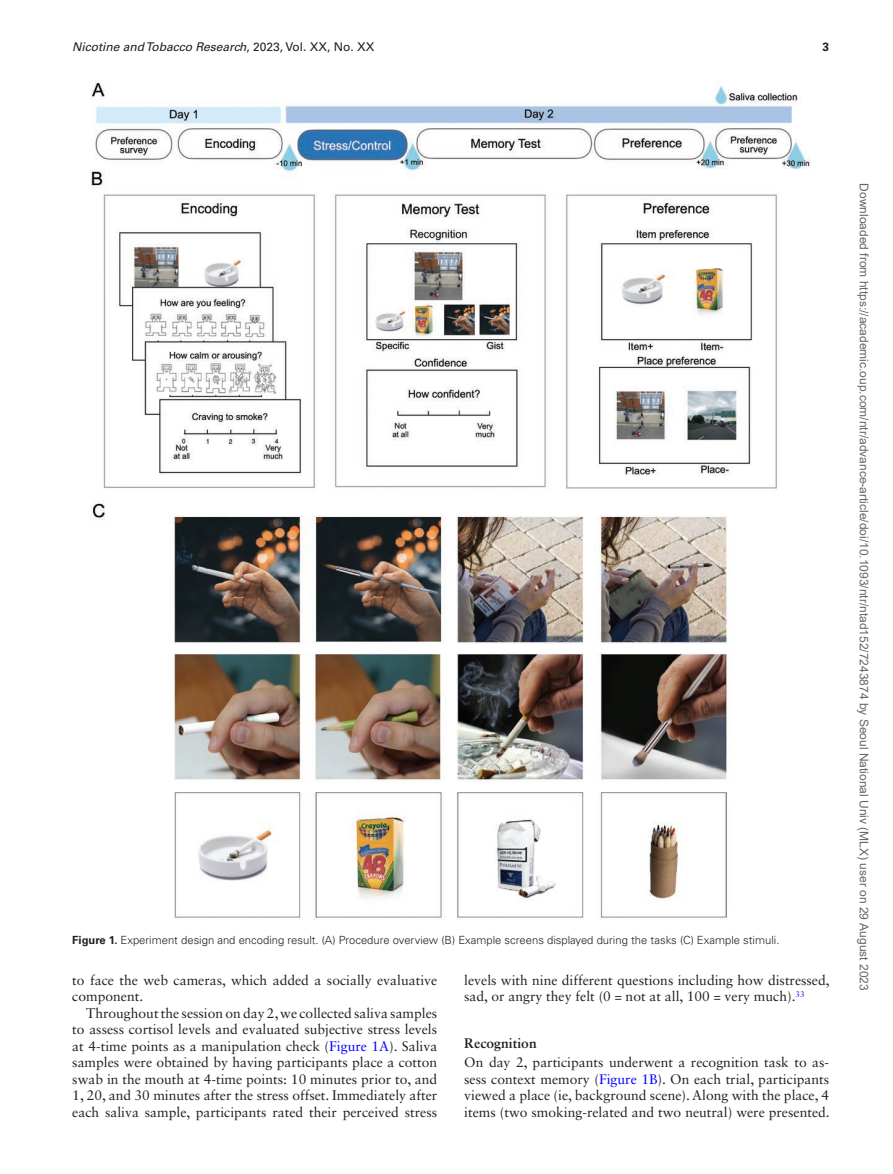
<style>
.page{position:relative;width:893px;height:1174px;background:#fff}
.page>*{position:absolute;margin:0;border:0;box-sizing:border-box;transform-origin:0 0}
.t1{font:13.8px/16.5px "Sabon LT Std";color:#231f20}
.t2{font:700 13.8px "Sabon LT Std";color:#231f20}
.t3{font:12px "Arial";color:#666}
.t4{font:italic 12px "Univers LT Std";color:#231f20}
.t5{font:700 12px "Univers LT Std";color:#231f20}
.t6{font:300 11.25px "Univers LT Std";color:#231f20}
.s1{font-style:normal}
.s2{font-weight:700}
.s3{color:#00f}
</style>
<div class="page">
<img style="left:91px;top:82px;width:720px;height:837px">
<p class="t4" style="left:72px;top:40px;width:304px">Nicotine and Tobacco Research<span class="s1">, 2023, Vol. XX, No. XX</span></p>
<p class="t5" style="left:822px;top:40px;width:8px">3</p>
<p class="t6" style="left:72px;top:933px;width:709px"><span class="s2">Figure 1.</span> Experiment design and encoding result. (A) Procedure overview (B) Example screens displayed during the tasks (C) Example stimuli.</p>
<p class="t1" style="left:72px;top:971px;width:366px">to face the web cameras, which added a socially evaluative component.</p>
<p class="t1" style="left:72px;top:1004px;width:366px;text-align:justify;text-indent:14px">Throughout the session on day 2, we collected saliva samples to assess cortisol levels and evaluated subjective stress levels at 4-time points as a manipulation check (<span class="s3">Figure 1A</span>). Saliva samples were obtained by having participants place a cotton swab in the mouth at 4-time points: 10 minutes prior to, and 1, 20, and 30 minutes after the stress offset. Immediately after each saliva sample, participants rated their perceived stress</p>
<p class="t1" style="left:464px;top:971px;width:367px">levels with nine different questions including how distressed, sad, or angry they felt (0 = not at all, 100 = very much).<sup>33</sup></p>
<p class="t2" style="left:464px;top:1034px;width:74px">Recognition</p>
<p class="t1" style="left:464px;top:1054px;width:367px;text-align:justify">On day 2, participants underwent a recognition task to as&shy;sess context memory (<span class="s3">Figure 1B</span>). On each trial, participants viewed a place (ie, background scene). Along with the place, 4 items (two smoking-related and two neutral) were presented.</p>
<p class="t3" style="left:868px;top:183px;width:809px;rotate:90deg">Downloaded from https://academic.oup.com/ntr/advance-article/doi/10.1093/ntr/ntad152/7243874 by Seoul National Univ (MLX) user on 29 August 2023</p>
</div>
